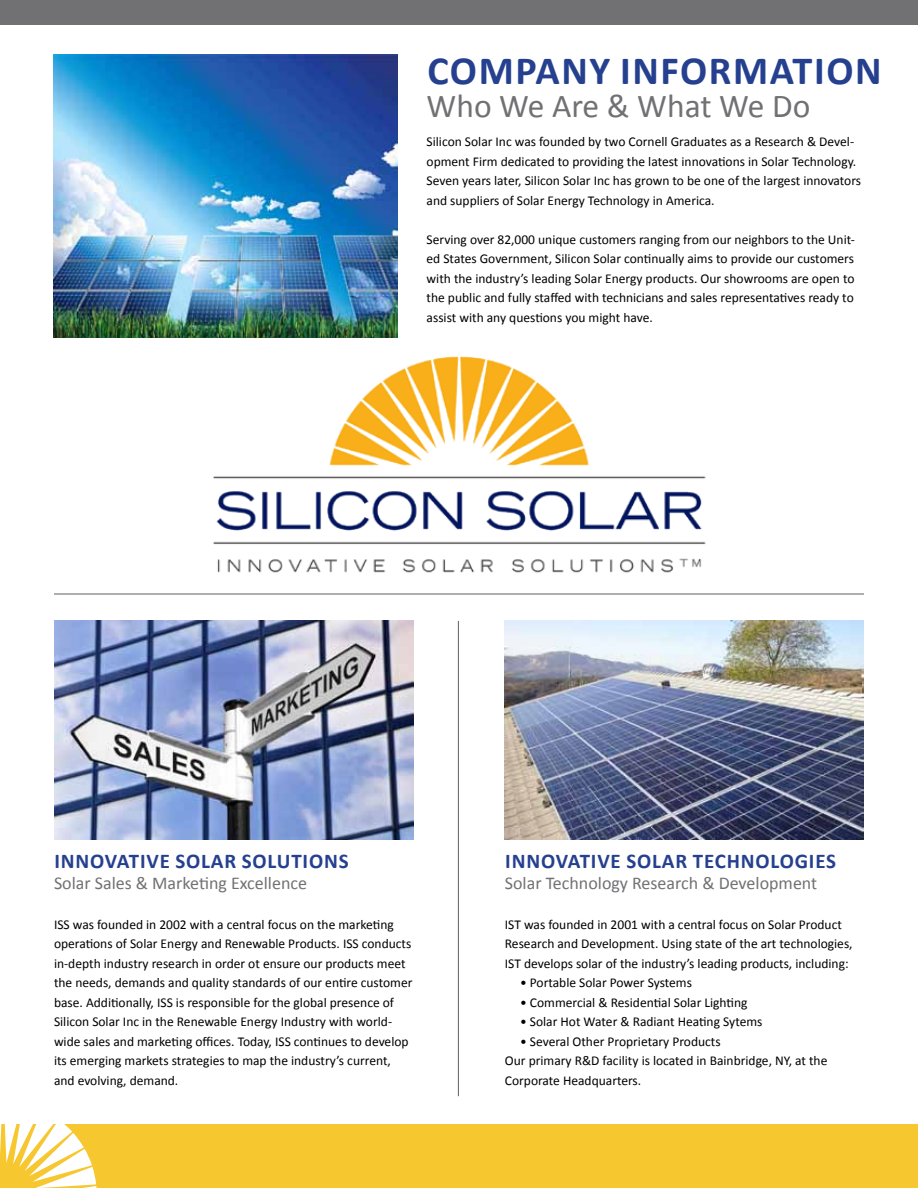
<style>
.page{position:relative;width:918px;height:1188px;background:#fff}
.page>*{position:absolute;margin:0;border:0;box-sizing:border-box;transform-origin:0 0}
.t1{font:700 40.2px "Calibri";color:#25408f}
.t2{font:33.45px "Calibri";color:#717073}
.t3{font:700 21px "Calibri";letter-spacing:.04em;color:#25408f}
.t4{font:18px "Calibri";color:#717073}
.t5{font:13.5px/19.5px "Calibri";color:#000}
</style>
<div class="page">
<img style="left:72px;top:79px;width:774px;height:769px">
<div style="left:0;top:0;width:918px;height:24px;background:#717073"></div>
<div style="left:0;top:1125px;width:918px;height:63px;background:#f7c72f"></div>
<svg style="left:0;top:1124px;width:97px;height:64px"></svg>
<hr style="left:54px;top:593px;width:810px;height:2px;background:#717073">
<img style="left:54px;top:621px;width:359px;height:219px">
<img style="left:505px;top:621px;width:359px;height:219px">
<hr style="left:458px;top:621px;width:1px;height:475px;background:#717073">
<img style="left:54px;top:54px;width:343px;height:284px">
<h1 class="t1" style="left:427px;top:42px;width:51px">COMPANY</h1>
<h1 class="t1" style="left:620px;top:42px;width:38px">INFORMATION</h1>
<h2 class="t2" style="left:427px;top:83px;width:385px">Who We Are &amp; What We Do</h2>
<p class="t5" style="left:427px;top:132px;width:436px">Silicon Solar Inc was founded by two Cornell Graduates as a Research &amp; Devel&shy;opment Firm dedicated to providing the latest innovations in Solar Technology.<br>Seven years later, Silicon Solar Inc has grown to be one of the largest innovators and suppliers of Solar Energy Technology in America.</p>
<p class="t5" style="left:427px;top:229px;width:430px;text-align:justify">Serving over 82,000 unique customers ranging from our neighbors to the Unit&shy;ed States Government, Silicon Solar continually aims to provide our customers with the industry’s leading Solar Energy products. Our showrooms are open to the public and fully staffed with technicians and sales representatives ready to assist with any questions you might have.</p>
<h3 class="t3" style="left:54px;top:847px;width:22px">INNO</h3>
<h3 class="t3" style="left:105px;top:847px;width:95px">VATIVE SOLAR</h3>
<h3 class="t3" style="left:242px;top:847px;width:24px">SOLUTIONS</h3>
<h3 class="t4" style="left:54px;top:871px;width:255px">Solar Sales &amp; Marketing Excellence</h3>
<p class="t5" style="left:54px;top:914px;width:360px">ISS was founded in 2002 with a central focus on the marketing operations of Solar Energy and Renewable Products. ISS conducts in-depth industry research in order ot ensure our products meet the needs, demands and quality standards of our entire customer base. Additionally, ISS is responsible for the global presence of Silicon Solar Inc in the Renewable Energy Industry with world&shy;wide sales and marketing offices. Today, ISS continues to develop its emerging markets strategies to map the industry’s current, and evolving, demand.</p>
<h3 class="t3" style="left:505px;top:847px;width:22px">INNO</h3>
<h3 class="t3" style="left:556px;top:847px;width:95px">VATIVE SOLAR</h3>
<h3 class="t3" style="left:693px;top:847px;width:61px">TECHNOLOGIES</h3>
<h3 class="t4" style="left:505px;top:871px;width:314px">Solar Technology Research &amp; Development</h3>
<p class="t5" style="left:505px;top:914px;width:349px">IST was founded in 2001 with a central focus on Solar Product<br>Research and Development. Using state of the art technologies,<br>IST develops solar of the industry’s leading products, including:</p>
<p class="t5" style="left:520px;top:973px;width:173px">• Portable Solar Power Systems</p>
<p class="t5" style="left:520px;top:992px;width:229px">• Commercial &amp; Residential Solar Lighting</p>
<p class="t5" style="left:520px;top:1012px;width:244px">• Solar Hot Water &amp; Radiant Heating Sytems</p>
<p class="t5" style="left:505px;top:1031px;width:324px;text-indent:15px">• Several Other Proprietary Products<br>Our primary R&amp;D facility is located in Bainbridge, NY, at the<br>Corporate Headquarters.</p>
</div>
